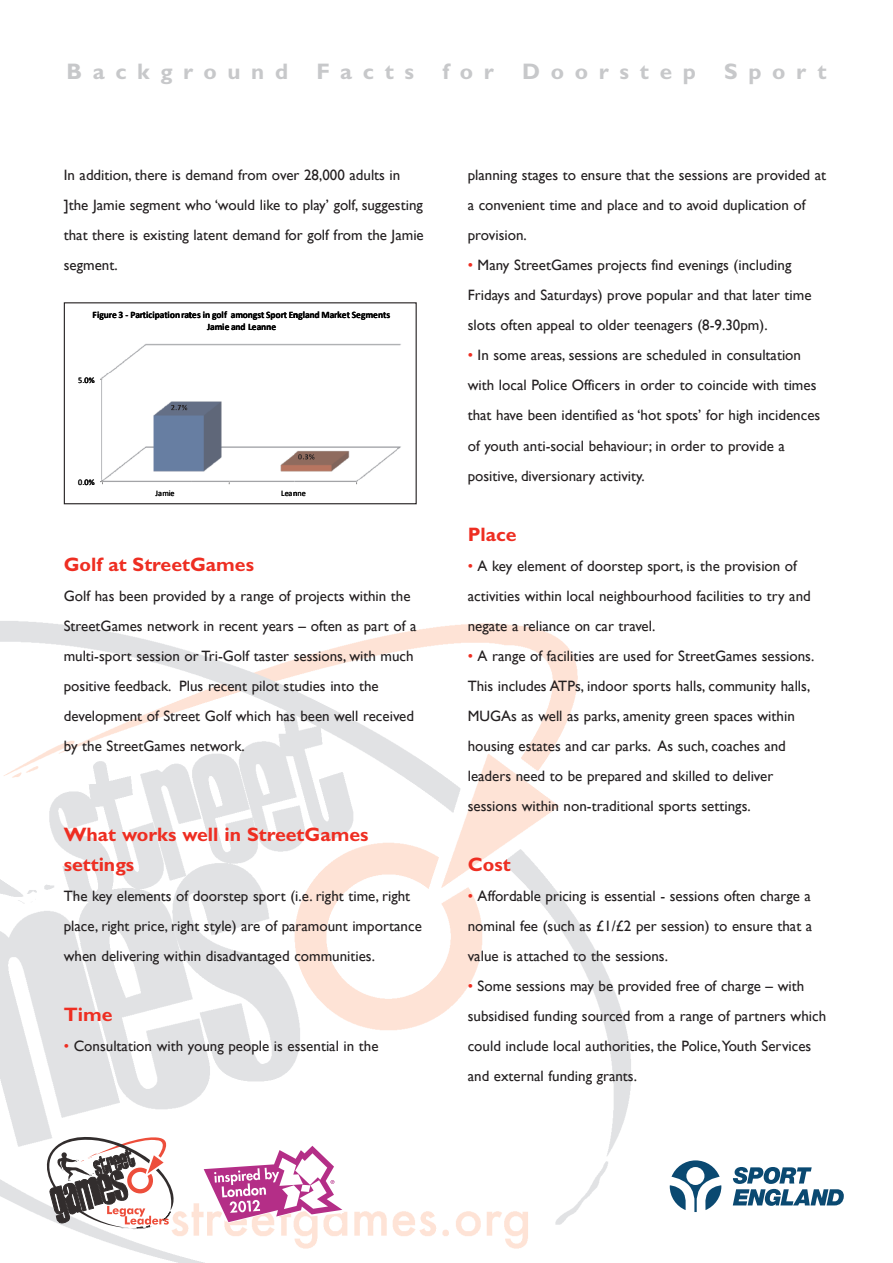
<style>
.page{position:relative;width:893px;height:1263px;background:#fff}
.page>*{position:absolute;margin:0;border:0;box-sizing:border-box;transform-origin:0 0}
.t1{font:700 22.5px "Gill Sans";letter-spacing:.475em;color:#c7c8ca}
.t2{font:700 19.5px/30px "Gill Sans";color:#ee2e22}
.t3{font:15px/30px "Gill Sans";color:#231f20}
.t4{font:700 9.9px "Calibri";letter-spacing:-.005em;color:#000;scale:.96 1}
.t5{font:8.55px "Calibri";color:#000;scale:.96 1}
.s1{color:#ee2e22}
</style>
<div class="page">
<img style="left:0;top:621px;width:631px;height:642px">
<svg style="left:47px;top:1137px;width:127px;height:92px"></svg>
<svg style="left:203px;top:1144px;width:141px;height:79px"></svg>
<svg style="left:733px;top:1167px;width:111px;height:39px"></svg>
<svg style="left:670px;top:1160px;width:51px;height:52px"></svg>
<img style="left:101px;top:343px;width:300px;height:137px">
<svg style="left:171px;top:405px;width:16px;height:5px"></svg>
<svg style="left:298px;top:454px;width:17px;height:6px"></svg>
<img style="left:101px;top:480px;width:258px;height:3px">
<div style="left:64px;top:302px;width:353px;height:202px;border:1px solid #231f20"></div>
<h1 class="t1" style="left:66px;top:63px;width:223px">Background</h1>
<h1 class="t1" style="left:316px;top:63px;width:99px">Facts</h1>
<h1 class="t1" style="left:442px;top:63px;width:53px">for</h1>
<h1 class="t1" style="left:522px;top:63px;width:175px">Doorstep</h1>
<h1 class="t1" style="left:724px;top:63px;width:104px">Sport</h1>
<p class="t3" style="left:64px;top:160px;width:362px">In addition, there is demand from over 28,000 adults in ]the Jamie segment who ‘would like to play’ golf, suggesting that there is existing latent demand for golf from the Jamie segment.</p>
<p class="t4" style="left:93px;top:308px;width:314px">'()*+, &amp; /0+1(2(301(45+01,6 (5 )478 0945)61 :34+1 ;5)705&lt; =0+&gt;,1 :,)9,516-</p>
<p class="t4" style="left:117px;top:308px;width:13px">- -.</p>
<p class="t4" style="left:180px;top:308px;width:4px">-</p>
<p class="t4" style="left:210px;top:308px;width:23px">- --</p>
<p class="t4" style="left:264px;top:308px;width:27px">- -</p>
<p class="t4" style="left:320px;top:308px;width:4px">-</p>
<p class="t4" style="left:350px;top:308px;width:4px">-</p>
<p class="t4" style="left:230px;top:320px;width:20px">- -</p>
<p class="t4" style="left:201px;top:308px;width:4px">-</p>
<p class="t4" style="left:207px;top:320px;width:73px">?09(, 05&lt; @,055,</p>
<p class="t5" style="left:78px;top:375px;width:19px">$"!#</p>
<p class="t5" style="left:78px;top:477px;width:19px">!"!#</p>
<p class="t5" style="left:156px;top:488px;width:21px">%&amp;'()</p>
<p class="t5" style="left:281px;top:488px;width:27px">*)&amp;++)</p>
<h2 class="t2" style="left:64px;top:551px;width:192px">Golf at StreetGames</h2>
<p class="t3" style="left:64px;top:580px;width:354px">Golf has been provided by a range of projects within the StreetGames network in recent years – often as part of a multi-sport session or Tri-Golf taster sessions, with much positive feedback. Plus recent pilot studies into the development of Street Golf which has been well received by the StreetGames network.</p>
<h2 class="t2" style="left:64px;top:821px;width:306px">What works well in StreetGames settings</h2>
<p class="t3" style="left:64px;top:880px;width:360px">The key elements of doorstep sport (i.e. right time, right place, right price, right style) are of paramount importance when delivering within disadvantaged communities.</p>
<h2 class="t2" style="left:64px;top:1001px;width:50px">Time</h2>
<p class="t3" style="left:64px;top:1030px;width:316px"><span class="s1">•</span> Consultation with young people is essential in the</p>
<p class="t3" style="left:468px;top:160px;width:360px">planning stages to ensure that the sessions are provided at a convenient time and place and to avoid duplication of provision.</p>
<p class="t3" style="left:468px;top:250px;width:345px"><span class="s1">•</span> Many StreetGames projects find evenings (including<br>Fridays and Saturdays) prove popular and that later time slots often appeal to older teenagers (8-9.30pm).</p>
<p class="t3" style="left:468px;top:340px;width:354px"><span class="s1">•</span> In some areas, sessions are scheduled in consultation with local Police Officers in order to coincide with times that have been identified as ‘hot spots’ for high incidences of youth anti-social behaviour; in order to provide a positive, diversionary activity.</p>
<h2 class="t2" style="left:468px;top:521px;width:50px">Place</h2>
<p class="t3" style="left:468px;top:550px;width:345px"><span class="s1">•</span> A key element of doorstep sport, is the provision of activities within local neighbourhood facilities to try and negate a reliance on car travel.</p>
<p class="t3" style="left:468px;top:640px;width:348px"><span class="s1">•</span> A range of facilities are used for StreetGames sessions.<br>This includes ATPs, indoor sports halls, community halls, MUGAs as well as parks, amenity green spaces within housing estates and car parks. As such, coaches and leaders need to be prepared and skilled to deliver sessions within non-traditional sports settings.</p>
<h2 class="t2" style="left:468px;top:851px;width:44px">Cost</h2>
<p class="t3" style="left:468px;top:880px;width:346px;text-align:justify"><span class="s1">•</span> Affordable pricing is essential - sessions often charge a nominal fee (such as £1/£2 per session) to ensure that a value is attached to the sessions.</p>
<p class="t3" style="left:468px;top:970px;width:360px"><span class="s1">•</span> Some sessions may be provided free of charge – with subsidised funding sourced from a range of partners which could include local authorities, the Police,Youth Services and external funding grants.</p>
</div>
